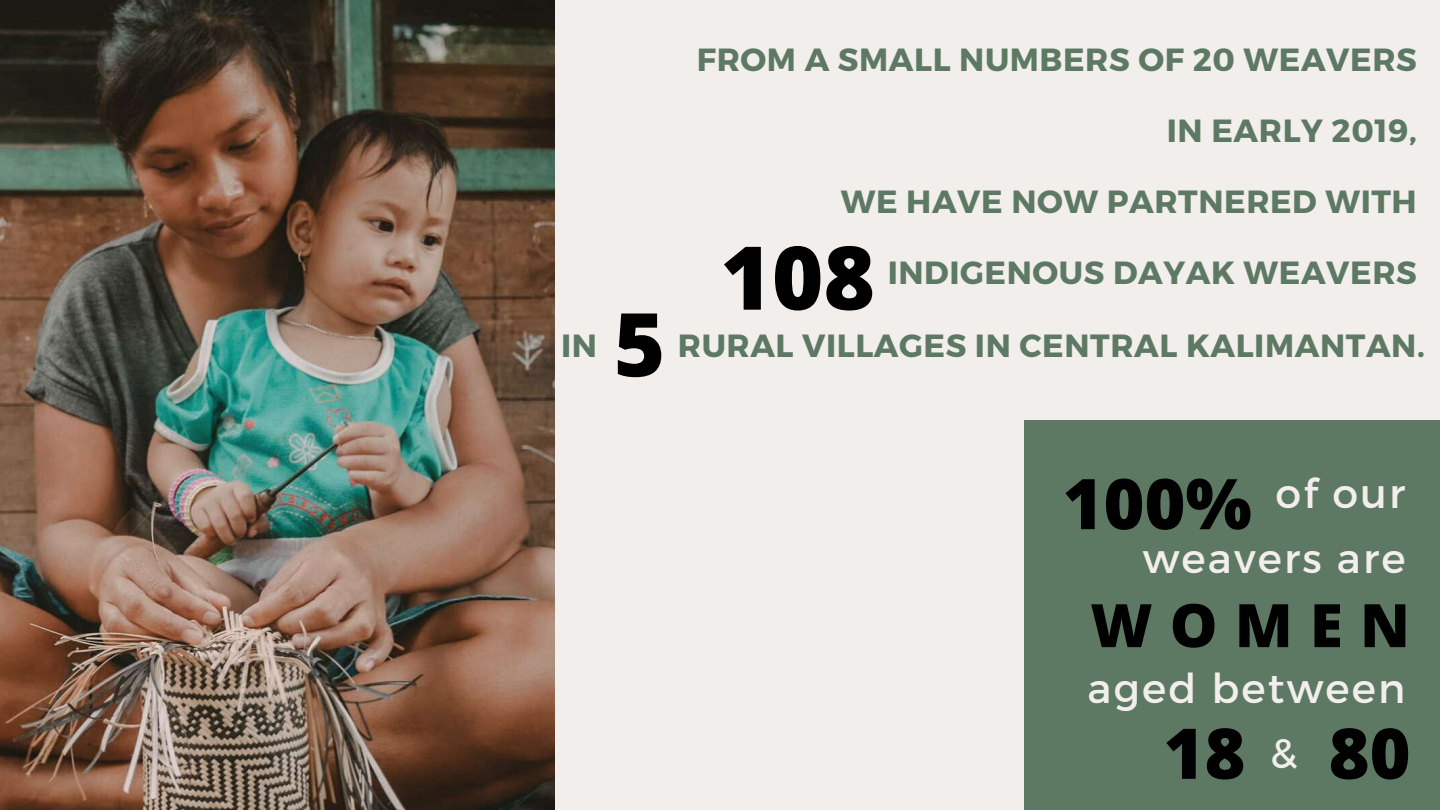
<style>
.page{position:relative;width:1440px;height:810px;background:#f2eeeb}
.page>*{position:absolute;margin:0;border:0;box-sizing:border-box;transform-origin:0 0}
.t1{font:800 88px "Open Sans";color:#000}
.t2{font:800 70px "Open Sans";color:#000}
.t3{font:800 60px "Open Sans";letter-spacing:.285em;color:#000}
.t4{font:41.1px/64.8px "Montserrat";letter-spacing:.055em;color:#f2eeeb;text-align:right}
.t5{font:700 32.1px "Montserrat";letter-spacing:.02em;color:#5d7963}
</style>
<div class="page">
<img style="left:0;top:0;width:555px;height:810px">
<div style="left:1024px;top:420px;width:416px;height:390px;background:#5d7963"></div>
<p class="t5" style="left:697px;top:38px;width:722px">FROM A SMALL NUMBERS OF 20 WEAVERS</p>
<p class="t5" style="left:1167px;top:110px;width:251px">IN EARLY 2019,</p>
<p class="t5" style="left:841px;top:181px;width:578px">WE HAVE NOW PARTNERED WITH</p>
<h1 class="t1" style="left:720px;top:216px;width:156px">108</h1>
<p class="t5" style="left:888px;top:252px;width:531px">INDIGENOUS DAYAK WEAVERS</p>
<h1 class="t1" style="left:614px;top:282px;width:53px">5</h1>
<p class="t5" style="left:561px;top:324px;width:37px">IN</p>
<p class="t5" style="left:678px;top:324px;width:748px">RURAL VILLAGES IN CENTRAL KALIMANTAN.</p>
<p class="t4" style="left:1143px;top:459px;width:264px">of our weavers are</p>
<h2 class="t2" style="left:1063px;top:454px;width:191px">100%</h2>
<h3 class="t3" style="left:1090px;top:583px;width:321px">WOMEN</h3>
<p class="t4" style="left:1087px;top:654px;width:320px">aged between</p>
<h2 class="t2" style="left:1164px;top:704px;width:249px">18 80</h2>
<p class="t4" style="left:1270px;top:718px;width:29px">&amp;</p>
</div>
